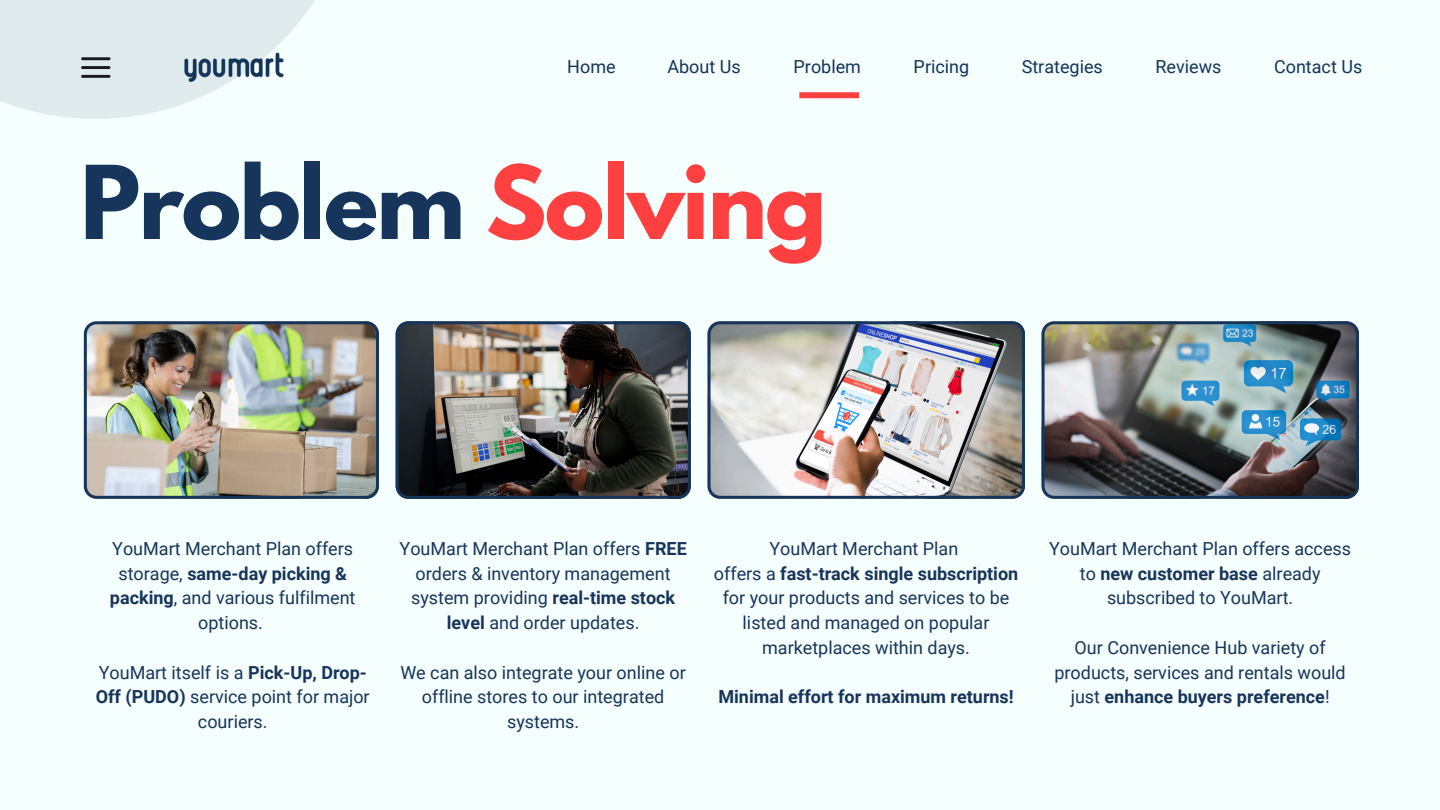
<style>
.page{position:relative;width:1440px;height:810px;background:#f5fffe}
.page>*{position:absolute;margin:0;border:0;box-sizing:border-box;transform-origin:0 0}
.t1{font:700 90px "League Spartan";letter-spacing:-.02em;color:#17355a}
.t2{font:18px/24.8px "Roboto";color:#17355a;text-align:center}
.t3{font:18px "Roboto";color:#133559}
.t4{font:700 18px "Roboto";color:#17355a}
.s1{color:#ff4040}
.s2{font-weight:700}
</style>
<div class="page">
<svg style="left:0;top:0;width:315px;height:119px;fill:#dfebed"></svg>
<svg style="left:81px;top:57px;width:29px;height:21px"></svg>
<img style="left:84px;top:321px;width:295px;height:178px">
<img style="left:396px;top:321px;width:295px;height:178px">
<img style="left:708px;top:321px;width:317px;height:178px">
<img style="left:184px;top:50px;width:100px;height:31px">
<img style="left:1042px;top:321px;width:317px;height:178px">
<div style="left:799px;top:92px;width:60px;height:6px;background:#ff4040"></div>
<p class="t3" style="left:567px;top:57px;width:50px">Home</p>
<p class="t3" style="left:667px;top:57px;width:75px">About Us</p>
<p class="t3" style="left:794px;top:57px;width:69px">Problem</p>
<p class="t3" style="left:914px;top:57px;width:57px">Pricing</p>
<p class="t3" style="left:1022px;top:57px;width:83px">Strategies</p>
<p class="t3" style="left:1156px;top:57px;width:67px">Reviews</p>
<p class="t3" style="left:1274px;top:57px;width:90px">Contact Us</p>
<p class="t1" style="left:80px;top:158px;width:748px">Problem <span class="s1">Solving</span></p>
<h1 class="t2" style="left:110px;top:536px;width:247px">YouMart Merchant Plan offers storage, <span class="s2">same-day picking &amp; packing</span>, and various fulfilment options.</h1>
<p class="t2" style="left:96px;top:660px;width:275px">YouMart itself is a <span class="s2">Pick-Up, Drop-<br>Off (PUDO)</span> service point for major couriers.</p>
<p class="t2" style="left:400px;top:536px;width:289px">YouMart Merchant Plan offers <span class="s2">FREE </span>orders &amp; inventory management system providing <span class="s2">real-time stock level</span> and order updates.</p>
<p class="t2" style="left:400px;top:660px;width:287px">We can also integrate your online or offline stores to our integrated systems.</p>
<p class="t2" style="left:769px;top:536px;width:190px">YouMart Merchant Plan</p>
<p class="t2" style="left:714px;top:561px;width:306px">offers a <span class="s2">fast-track single subscription </span>for your products and services to be listed and managed on popular marketplaces within days.</p>
<p class="t4" style="left:718px;top:687px;width:297px">Minimal effort for maximum returns!</p>
<p class="t2" style="left:1049px;top:536px;width:304px">YouMart Merchant Plan offers access to <span class="s2">new customer base</span> already subscribed to YouMart.</p>
<p class="t2" style="left:1054px;top:635px;width:293px">Our Convenience Hub variety of products, services and rentals would just <span class="s2">enhance buyers preference</span>!</p>
</div>
